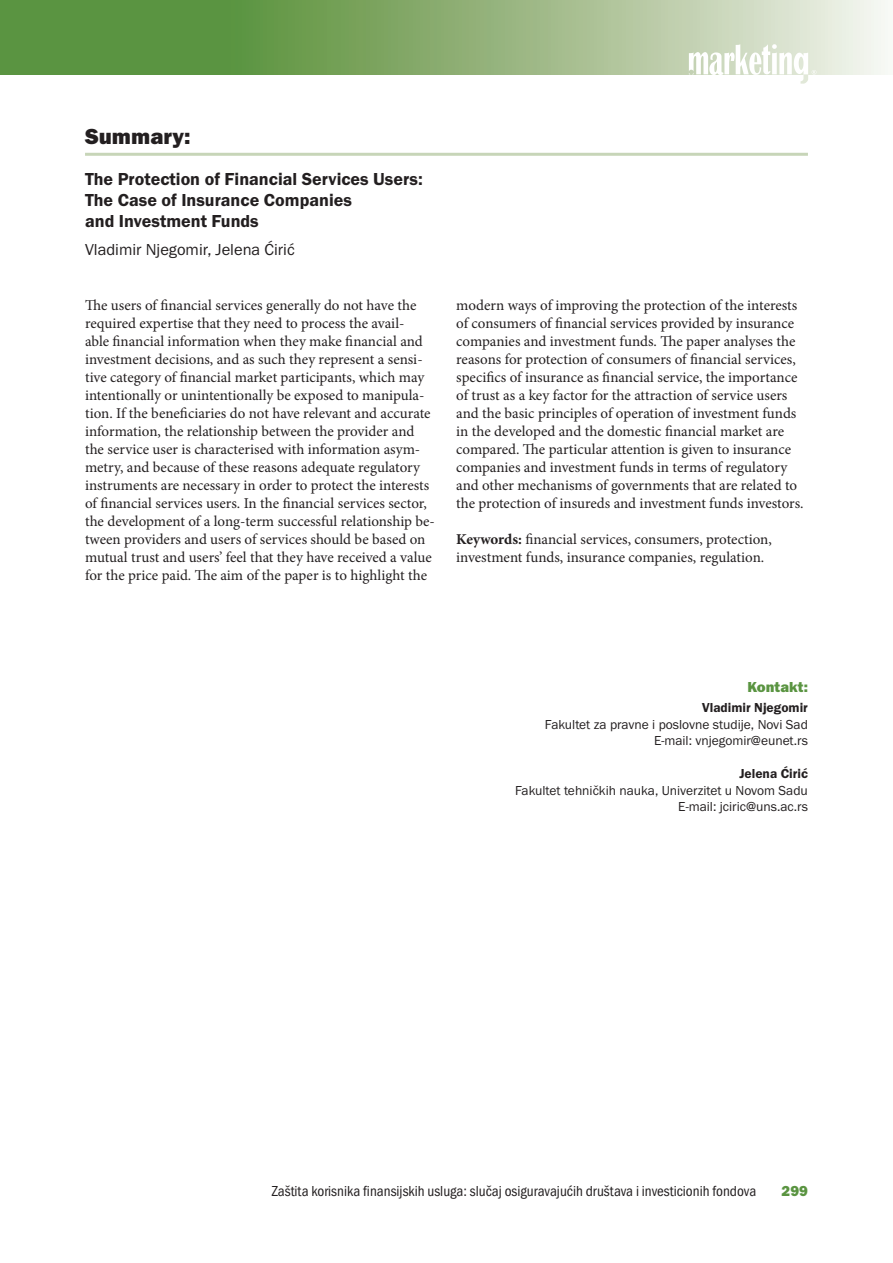
<style>
.page{position:relative;width:893px;height:1263px;background:#fff}
.page>*{position:absolute;margin:0;border:0;box-sizing:border-box;transform-origin:0 0}
.t1{font:22.5px "Franklin Got Itc TEE Heav";color:#231f20}
.t2{font:600 18px/21px "Franklin Got Itc TEE";color:#231f20}
.t3{font:16.5px "Franklin Got Itc TEE";color:#231f20}
.t4{font:15px/18px "Minion Pro";color:#231f20}
.t5{font:condensed 15px "Franklin Got Itc TEE";color:#231f20}
.t6{font:15px "Franklin Got Itc TEE Heav";color:#5a9441}
.t7{font:13.5px/16.5px "Franklin Got Itc TEE";color:#231f20;text-align:right}
.t8{font:600 13.5px "Franklin Got Itc TEE";color:#231f20}
.s1{font-weight:700}
</style>
<div class="page">
<svg style="left:0;top:0;width:885px;height:74px;background:#8db176"></svg>
<svg style="left:689px;top:44px;width:127px;height:40px"></svg>
<hr style="left:85px;top:153px;width:723px;height:3px;background:#c7d5b8">
<h1 class="t1" style="left:85px;top:124px;width:107px">Summary:</h1>
<p class="t2" style="left:85px;top:168px;width:339px">The Protection of Financial Services Users:<br>The Case of Insurance Companies<br>and Investment Funds</p>
<p class="t3" style="left:85px;top:241px;width:211px">Vladimir Njegomir, Jelena Ćirić</p>
<p class="t4" style="left:85px;top:296px;width:351px">The users of financial services generally do not have the required expertise that they need to process the avail-<br>able financial information when they make financial and investment decisions, and as such they represent a sensi&shy;tive category of financial market participants, which may intentionally or unintentionally be exposed to manipula&shy;tion. If the beneficiaries do not have relevant and accurate information, the relationship between the provider and the service user is characterised with information asym&shy;metry, and because of these reasons adequate regulatory instruments are necessary in order to protect the interests of financial services users. In the financial services sector, the development of a long-term successful relationship be&shy;tween providers and users of services should be based on mutual trust and users’ feel that they have received a value for the price paid. The aim of the paper is to highlight the</p>
<p class="t4" style="left:456px;top:296px;width:349px">modern ways of improving the protection of the interests of consumers of financial services provided by insurance companies and investment funds. The paper analyses the reasons for protection of consumers of financial services, specifics of insurance as financial service, the importance of trust as a key factor for the attraction of service users and the basic principles of operation of investment funds in the developed and the domestic financial market are compared. The particular attention is given to insurance companies and investment funds in terms of regulatory and other mechanisms of governments that are related to the protection of insureds and investment funds investors.</p>
<p class="t4" style="left:456px;top:530px;width:317px"><span class="s1">Keywords:</span> financial services, consumers, protection, investment funds, insurance companies, regulation.</p>
<p class="t6" style="left:747px;top:678px;width:62px">Kontakt:</p>
<p class="t8" style="left:702px;top:700px;width:107px">Vladimir Njegomir</p>
<p class="t7" style="left:545px;top:716px;width:265px">Fakultet za pravne i poslovne studije, Novi Sad<br>E-mail: vnjegomir@eunet.rs</p>
<p class="t8" style="left:739px;top:766px;width:70px">Jelena Ćirić</p>
<p class="t7" style="left:515px;top:782px;width:294px">Fakultet tehničkih nauka, Univerzitet u Novom Sadu<br>E-mail: jciric@uns.ac.rs</p>
<p class="t5" style="left:272px;top:1183px;width:486px">Zaštita korisnika finansijskih usluga: slučaj osiguravajućih društava i investicionih fondova</p>
<p class="t6" style="left:782px;top:1182px;width:28px">299</p>
</div>
